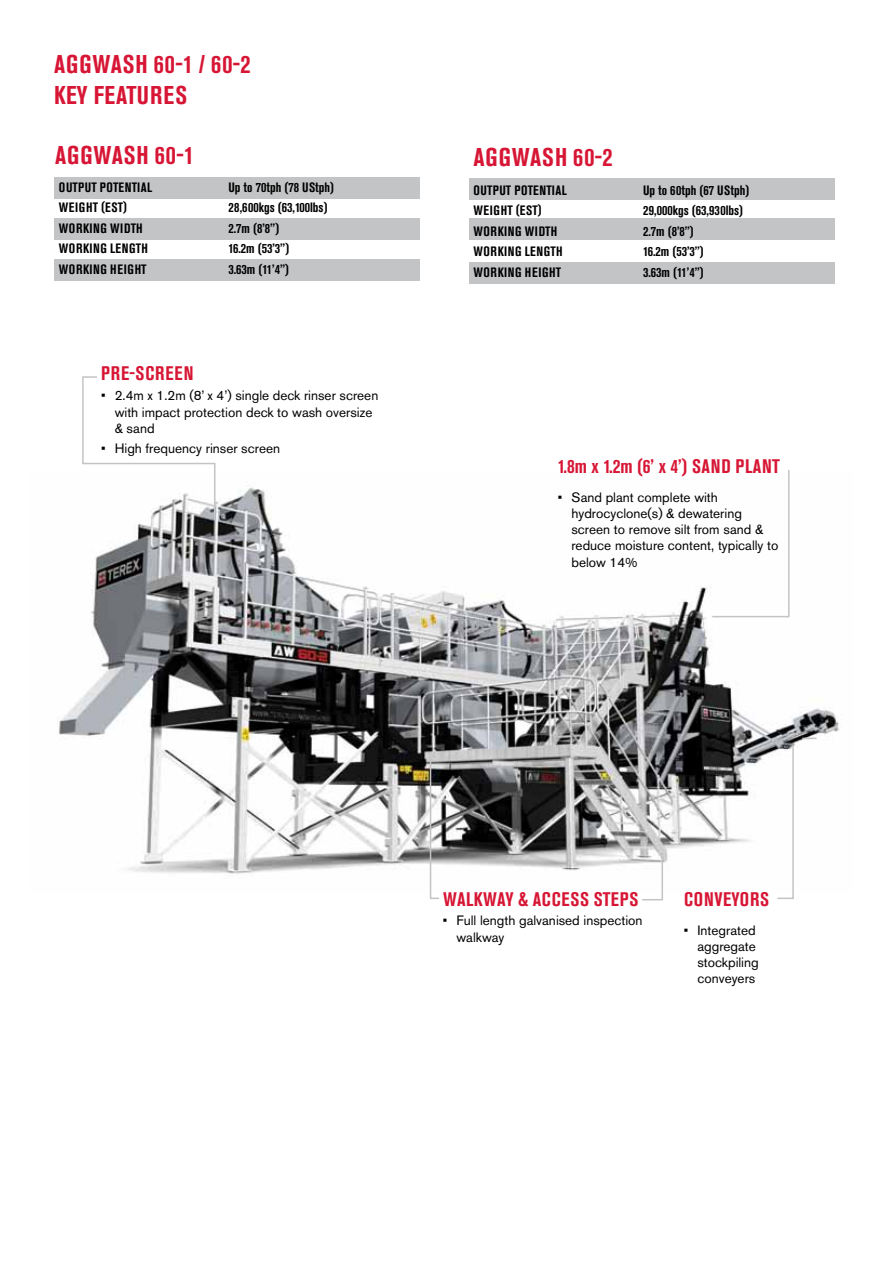
<style>
.page{position:relative;width:893px;height:1263px;background:#fff}
.page>*{position:absolute;margin:0;border:0;box-sizing:border-box;transform-origin:0 0}
.t1{font:700 condensed 25.5px "Akzidenz Grotesk Pro";letter-spacing:.04em;color:#d71635}
.t2{font:700 condensed 19.5px "Akzidenz Grotesk Pro";letter-spacing:.03em;color:#d71635}
.t3{font:13.5px/16.2px "Akzidenz Grotesk Pro";color:#000}
.t4{font:700 condensed 13.5px "Akzidenz Grotesk Pro";letter-spacing:.03em;color:#000}
.t5{font:700 condensed 13.5px "Akzidenz Grotesk Pro";color:#000}
</style>
<div class="page">
<div style="left:469px;top:179px;width:365px;height:21px;background:#c2c4c6"></div>
<div style="left:469px;top:218px;width:365px;height:21px;background:#c2c4c6"></div>
<div style="left:469px;top:262px;width:365px;height:22px;background:#c2c4c6"></div>
<div style="left:54px;top:177px;width:365px;height:21px;background:#c2c4c6"></div>
<div style="left:54px;top:219px;width:365px;height:21px;background:#c2c4c6"></div>
<div style="left:54px;top:259px;width:365px;height:22px;background:#c2c4c6"></div>
<img style="left:58px;top:487px;width:782px;height:387px">
<svg style="left:81px;top:376px;width:135px;height:146px"></svg>
<svg style="left:802px;top:738px;width:14px;height:1px"></svg>
<svg style="left:711px;top:470px;width:79px;height:148px"></svg>
<svg style="left:641px;top:851px;width:23px;height:50px"></svg>
<svg style="left:776px;top:744px;width:18px;height:155px"></svg>
<svg style="left:429px;top:757px;width:12px;height:142px"></svg>
<h1 class="t1" style="left:54px;top:48px;width:15px">AGGWASH</h1>
<h1 class="t1" style="left:154px;top:48px;width:98px">60-1 / 60-2</h1>
<h1 class="t1" style="left:54px;top:78px;width:52px">KEY FEATURES</h1>
<h1 class="t1" style="left:55px;top:138px;width:27px">AGGWASH</h1>
<h1 class="t1" style="left:155px;top:138px;width:41px">60-1</h1>
<p class="t4" style="left:59px;top:178px;width:15px">OUTPUT</p>
<p class="t4" style="left:100px;top:178px;width:13px">POTENTIAL</p>
<p class="t5" style="left:228px;top:178px;width:107px">UP TO 70TPH (78 USTPH)</p>
<p class="t4" style="left:59px;top:199px;width:70px">WEIGHT (EST)</p>
<p class="t5" style="left:228px;top:199px;width:101px">28,600KGS (63,100LBS)</p>
<p class="t4" style="left:59px;top:219px;width:85px">WORKING WIDTH</p>
<p class="t4" style="left:228px;top:219px;width:52px">2.7M (8’8”)</p>
<p class="t4" style="left:59px;top:240px;width:90px">WORKING LENGTH</p>
<p class="t4" style="left:228px;top:240px;width:62px">16.2M (53’3”)</p>
<p class="t4" style="left:59px;top:260px;width:89px">WORKING HEIGHT</p>
<p class="t4" style="left:228px;top:260px;width:62px">3.63M (11’4”)</p>
<h2 class="t2" style="left:101px;top:361px;width:55px">PRE-SCREEN</h2>
<p class="t3" style="left:115px;top:387px;width:265px;text-indent:-14px">• 2.4m x 1.2m (8’ x 4’) single deck rinser screen with impact protection deck to wash oversize &amp; sand</p>
<p class="t3" style="left:101px;top:440px;width:180px">• High frequency rinser screen</p>
<h1 class="t1" style="left:474px;top:140px;width:27px">AGGWASH</h1>
<h1 class="t1" style="left:573px;top:140px;width:41px">60-2</h1>
<p class="t4" style="left:474px;top:181px;width:15px">OUTPUT</p>
<p class="t4" style="left:514px;top:181px;width:13px">POTENTIAL</p>
<p class="t5" style="left:643px;top:181px;width:108px">UP TO 60TPH (67 USTPH)</p>
<p class="t4" style="left:474px;top:202px;width:70px">WEIGHT (EST)</p>
<p class="t5" style="left:643px;top:202px;width:102px">29,000KGS (63,930LBS)</p>
<p class="t4" style="left:474px;top:222px;width:85px">WORKING WIDTH</p>
<p class="t4" style="left:643px;top:222px;width:52px">2.7M (8’8”)</p>
<p class="t4" style="left:474px;top:243px;width:90px">WORKING LENGTH</p>
<p class="t4" style="left:643px;top:243px;width:62px">16.2M (53’3”)</p>
<p class="t4" style="left:474px;top:263px;width:89px">WORKING HEIGHT</p>
<p class="t4" style="left:643px;top:263px;width:62px">3.63M (11’4”)</p>
<h2 class="t2" style="left:558px;top:453px;width:197px">1.8M X 1.2M (6’ X 4’) SAN D PLANT</h2>
<p class="t3" style="left:571px;top:489px;width:209px;text-indent:-14px">• Sand plant complete with hydrocyclone(s) &amp; dewatering screen to remove silt from sand &amp; reduce moisture content, typically to below 14%</p>
<h2 class="t2" style="left:443px;top:886px;width:109px">WAL KWAY &amp; ACCESS</h2>
<h2 class="t2" style="left:594px;top:886px;width:46px">STEPS</h2>
<p class="t3" style="left:456px;top:913px;width:188px;text-indent:-14px">• Full length galvanised inspection walkway</p>
<h2 class="t2" style="left:684px;top:886px;width:87px">CONVEYORS</h2>
<p class="t3" style="left:697px;top:922px;width:63px;text-indent:-14px">• Integrated aggregate stockpiling conveyers</p>
</div>
